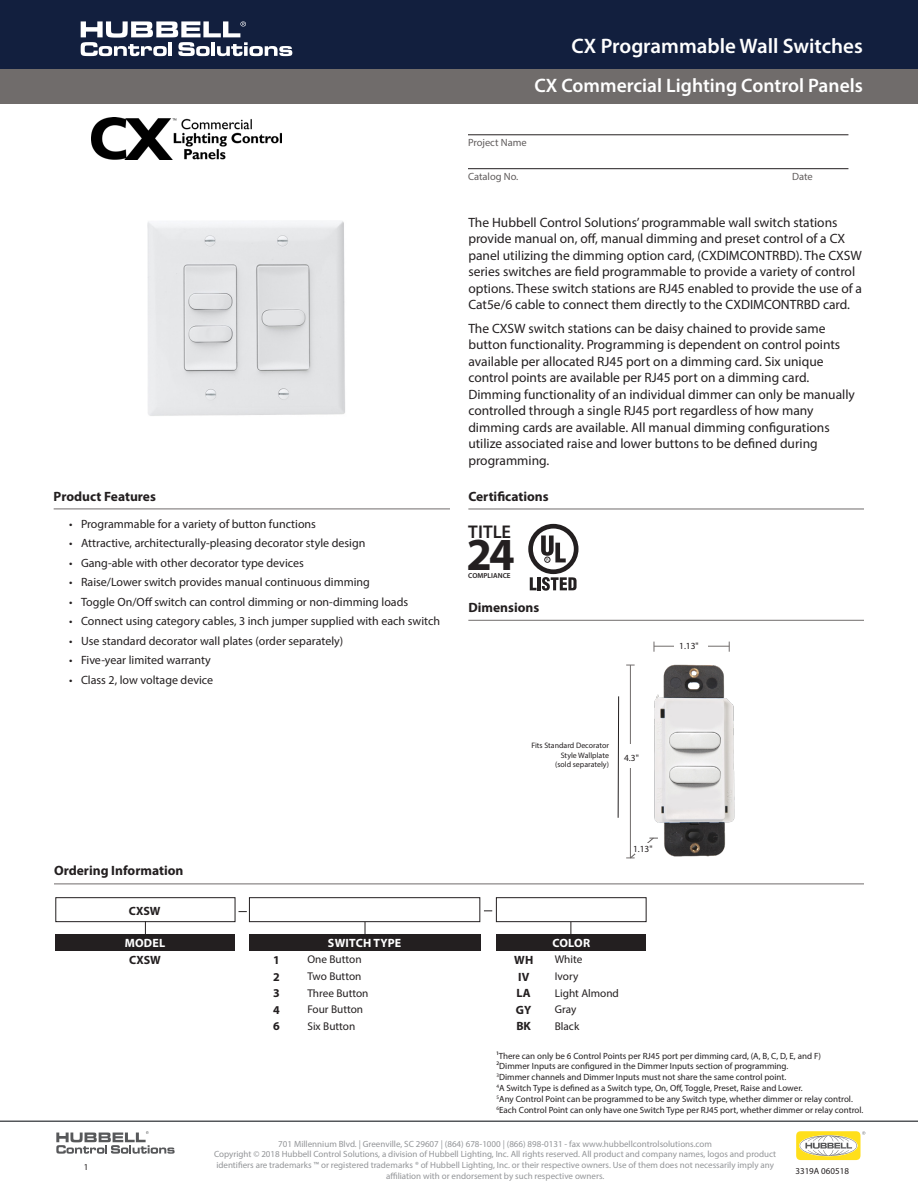
<style>
.page{position:relative;width:918px;height:1188px;background:#fff}
.page>*{position:absolute;margin:0;border:0;box-sizing:border-box;transform-origin:0 0}
.t1{font:700 46.05px "Myriad Pro";color:#231f20}
.t2{font:600 21px "Myriad Pro";color:#fff}
.t3{font:600 19.5px "Myriad Pro";color:#fff}
.t4{font:600 18.45px "Myriad Pro";color:#231f20}
.t5{font:13.5px/16.5px "Myriad Pro";color:#231f20}
.t6{font:700 13.5px "Myriad Pro";color:#231f20}
.t7{font:12px "Myriad Pro";color:#231f20}
.Ordering_Code{font:700 12px "Myriad Pro";color:#231f20}
.Ordering_Subhead{font:700 12px "Myriad Pro";letter-spacing:.02em;color:#fff}
.t8{font:11.25px "Myriad Pro";color:#231f20}
.t9{font:10.5px "Myriad Pro";color:#615d5d}
.t10{font:9.3px "Myriad Pro";color:#231f20}
.t11{font:9px "Myriad Pro";color:#231f20}
.t12{font:9px/10.8px "Myriad Pro";color:#939598;text-align:center}
.t13{font:7.95px/9.4px "Myriad Pro";color:#231f20;text-align:right}
.t14{font:600 7.2px "Myriad Pro";color:#231f20}
</style>
<div class="page">
<div style="left:0;top:0;width:918px;height:81px;background:#121f3e"></div>
<div style="left:0;top:69px;width:918px;height:34px;background:#706c6b"></div>
<svg style="left:81px;top:21px;width:211px;height:35px"></svg>
<hr style="left:468px;top:135px;width:380px;height:1px;background:#231f20">
<hr style="left:468px;top:168px;width:380px;height:1px;background:#231f20">
<hr style="left:0;top:1120px;width:918px;height:2px;background:#54575a">
<svg style="left:56px;top:1131px;width:119px;height:23px"></svg>
<div style="left:796px;top:1131px;width:65px;height:29px;background:#ffdf1b;border-radius:5px"></div>
<svg style="left:800px;top:1131px;width:65px;height:25px"></svg>
<img style="left:92px;top:118px;width:189px;height:42px">
<img style="left:654px;top:664px;width:81px;height:193px">
<hr style="left:654px;top:646px;width:75px;height:1px;background:#706c6b">
<hr style="left:630px;top:665px;width:1px;height:193px;background:#706c6b">
<div style="left:674px;top:639px;width:33px;height:13px;background:#fff"></div>
<div style="left:624px;top:744px;width:13px;height:24px;background:#fff"></div>
<svg style="left:626px;top:837px;width:32px;height:22px"></svg>
<div style="left:635px;top:843px;width:17px;height:10px;background:#fff"></div>
<svg style="left:618px;top:696px;width:1px;height:122px"></svg>
<img style="left:147px;top:221px;width:198px;height:195px">
<svg style="left:528px;top:524px;width:50px;height:67px"></svg>
<hr style="left:54px;top:509px;width:396px;height:1px;background:#706c6b">
<hr style="left:54px;top:884px;width:810px;height:1px;background:#706c6b">
<hr style="left:468px;top:620px;width:396px;height:1px;background:#706c6b">
<hr style="left:468px;top:509px;width:396px;height:1px;background:#706c6b">
<div style="left:249px;top:934px;width:231px;height:17px;background:#231f20"></div>
<div style="left:55px;top:897px;width:180px;height:25px;border:1px solid #231f20"></div>
<svg style="left:365px;top:922px;width:1px;height:12px"></svg>
<svg style="left:145px;top:921px;width:1px;height:13px"></svg>
<div style="left:55px;top:934px;width:180px;height:17px;background:#231f20"></div>
<div style="left:249px;top:897px;width:231px;height:25px;border:1px solid #231f20"></div>
<div style="left:496px;top:934px;width:150px;height:17px;background:#231f20"></div>
<svg style="left:571px;top:922px;width:1px;height:12px"></svg>
<div style="left:496px;top:897px;width:151px;height:25px;border:1px solid #231f20"></div>
<h2 class="t2" style="left:572px;top:33px;width:293px">CX Programmable Wall Switches</h2>
<h3 class="t3" style="left:534px;top:73px;width:330px">CX Commercial Lighting Control Panels</h3>
<p class="t9" style="left:468px;top:136px;width:60px">Project Name</p>
<p class="t9" style="left:468px;top:170px;width:52px">Catalog No.</p>
<p class="t9" style="left:792px;top:170px;width:22px">Date</p>
<p class="t6" style="left:54px;top:487px;width:104px">Product Features</p>
<p class="t7" style="left:69px;top:516px;width:249px">• Programmable for a variety of button functions</p>
<p class="t7" style="left:69px;top:536px;width:298px">• Attractive, architecturally-pleasing decorator style design</p>
<p class="t7" style="left:69px;top:555px;width:236px">• Gang-able with other decorator type devices</p>
<p class="t7" style="left:69px;top:575px;width:302px">• Raise/Lower switch provides manual continuous dimming</p>
<p class="t7" style="left:69px;top:594px;width:341px">• Toggle On/Off switch can control dimming or non-dimming loads</p>
<p class="t7" style="left:69px;top:614px;width:373px">• Connect using category cables, 3 inch jumper supplied with each switch</p>
<p class="t7" style="left:69px;top:633px;width:276px">• Use standard decorator wall plates (order separately)</p>
<p class="t7" style="left:69px;top:653px;width:143px">• Five-year limited warranty</p>
<p class="t7" style="left:69px;top:672px;width:146px">• Class 2, low voltage device</p>
<p class="t5" style="left:468px;top:214px;width:395px">The Hubbell Control Solutions’ programmable wall switch stations provide manual on, off, manual dimming and preset control of a CX panel utilizing the dimming option card, (CXDIMCONTRBD). The CXSW series switches are field programmable to provide a variety of control options. These switch stations are RJ45 enabled to provide the use of a Cat5e/6 cable to connect them directly to the CXDIMCONTRBD card.</p>
<p class="t5" style="left:468px;top:320px;width:388px">The CXSW switch stations can be daisy chained to provide same button functionality. Programming is dependent on control points available per allocated RJ45 port on a dimming card. Six unique control points are available per RJ45 port on a dimming card.<br>Dimming functionality of an individual dimmer can only be manually controlled through a single RJ45 port regardless of how many dimming cards are available. All manual dimming configurations utilize associated raise and lower buttons to be defined during programming.</p>
<p class="t6" style="left:468px;top:487px;width:82px">Certifications</p>
<p class="t4" style="left:468px;top:520px;width:44px">TITLE</p>
<p class="t1" style="left:466px;top:525px;width:50px">24</p>
<p class="t14" style="left:468px;top:571px;width:44px">COMPLIANCE</p>
<p class="t6" style="left:468px;top:598px;width:72px">Dimensions</p>
<p class="t13" style="left:531px;top:741px;width:79px">Fits Standard Decorator<br>Style Wallplate<br>(sold separately)</p>
<p class="t10" style="left:624px;top:752px;width:16px">4.3"</p>
<p class="t10" style="left:679px;top:640px;width:21px">1.13"</p>
<p class="t6" style="left:54px;top:862px;width:131px">Ordering Information</p>
<p class="Ordering_Code" style="left:129px;top:903px;width:33px">CXSW</p>
<p class="Ordering_Subhead" style="left:125px;top:935px;width:42px">MODEL</p>
<p class="Ordering_Code" style="left:129px;top:952px;width:33px">CXSW</p>
<p class="Ordering_Subhead" style="left:328px;top:935px;width:75px">SWITCH TYPE</p>
<p class="Ordering_Code" style="left:273px;top:952px;width:8px">1</p>
<p class="t8" style="left:307px;top:953px;width:56px">One Button</p>
<p class="Ordering_Code" style="left:273px;top:969px;width:8px">2</p>
<p class="t8" style="left:307px;top:969px;width:55px">Two Button</p>
<p class="Ordering_Code" style="left:273px;top:985px;width:8px">3</p>
<p class="t8" style="left:307px;top:986px;width:63px">Three Button</p>
<p class="Ordering_Code" style="left:273px;top:1002px;width:8px">4</p>
<p class="t8" style="left:307px;top:1002px;width:57px">Four Button</p>
<p class="Ordering_Code" style="left:273px;top:1018px;width:8px">6</p>
<p class="t8" style="left:307px;top:1019px;width:49px">Six Button</p>
<p class="Ordering_Subhead" style="left:552px;top:935px;width:39px">COLOR</p>
<p class="t10" style="left:633px;top:843px;width:21px">1.13"</p>
<p class="Ordering_Code" style="left:514px;top:952px;width:21px">WH</p>
<p class="t8" style="left:555px;top:953px;width:29px">White</p>
<p class="Ordering_Code" style="left:518px;top:969px;width:13px">IV</p>
<p class="t8" style="left:555px;top:969px;width:25px">Ivory</p>
<p class="Ordering_Code" style="left:517px;top:985px;width:16px">LA</p>
<p class="t8" style="left:555px;top:986px;width:66px">Light Almond</p>
<p class="Ordering_Code" style="left:516px;top:1002px;width:17px">GY</p>
<p class="t8" style="left:555px;top:1002px;width:23px">Gray</p>
<p class="Ordering_Code" style="left:516px;top:1018px;width:16px">BK</p>
<p class="t8" style="left:555px;top:1019px;width:26px">Black</p>
<p class="t11" style="left:496px;top:1050px;width:326px">1There can only be 6 Control Points per RJ45 port per dimming card, (A, B, C, D, E, and F)</p>
<p class="t11" style="left:496px;top:1061px;width:293px">2Dimmer Inputs are configured in the Dimmer Inputs section of programming.</p>
<p class="t11" style="left:496px;top:1072px;width:291px"><sup>3</sup>Dimmer channels and Dimmer Inputs must not share the same control point.</p>
<p class="t11" style="left:496px;top:1082px;width:308px"><sup>4</sup>A Switch Type is defined as a Switch type, On, Off, Toggle, Preset, Raise and Lower.</p>
<p class="t11" style="left:496px;top:1093px;width:358px"><sup>5</sup>Any Control Point can be programmed to be any Switch type, whether dimmer or relay control.</p>
<p class="t11" style="left:496px;top:1104px;width:368px"><sup>6</sup>Each Control Point can only have one Switch Type per RJ45 port, whether dimmer or relay control.</p>
<p class="t11" style="left:84px;top:1162px;width:6px">1</p>
<p class="t12" style="left:214px;top:1138px;width:564px">701 Millennium Blvd. | Greenville, SC 29607 | (864) 678-1000 | (866) 898-0131 - fax www.hubbellcontrolsolutions.com<br>Copyright © 2018 Hubbell Control Solutions, a division of Hubbell Lighting, Inc. All rights reserved. All product and company names, logos and product identifiers are trademarks ™ or registered trademarks ® of Hubbell Lighting, Inc. or their respective owners. Use of them does not necessarily imply any affiliation with or endorsement by such respective owners.</p>
<p class="t11" style="left:795px;top:1165px;width:55px">3319A 060518</p>
</div>
